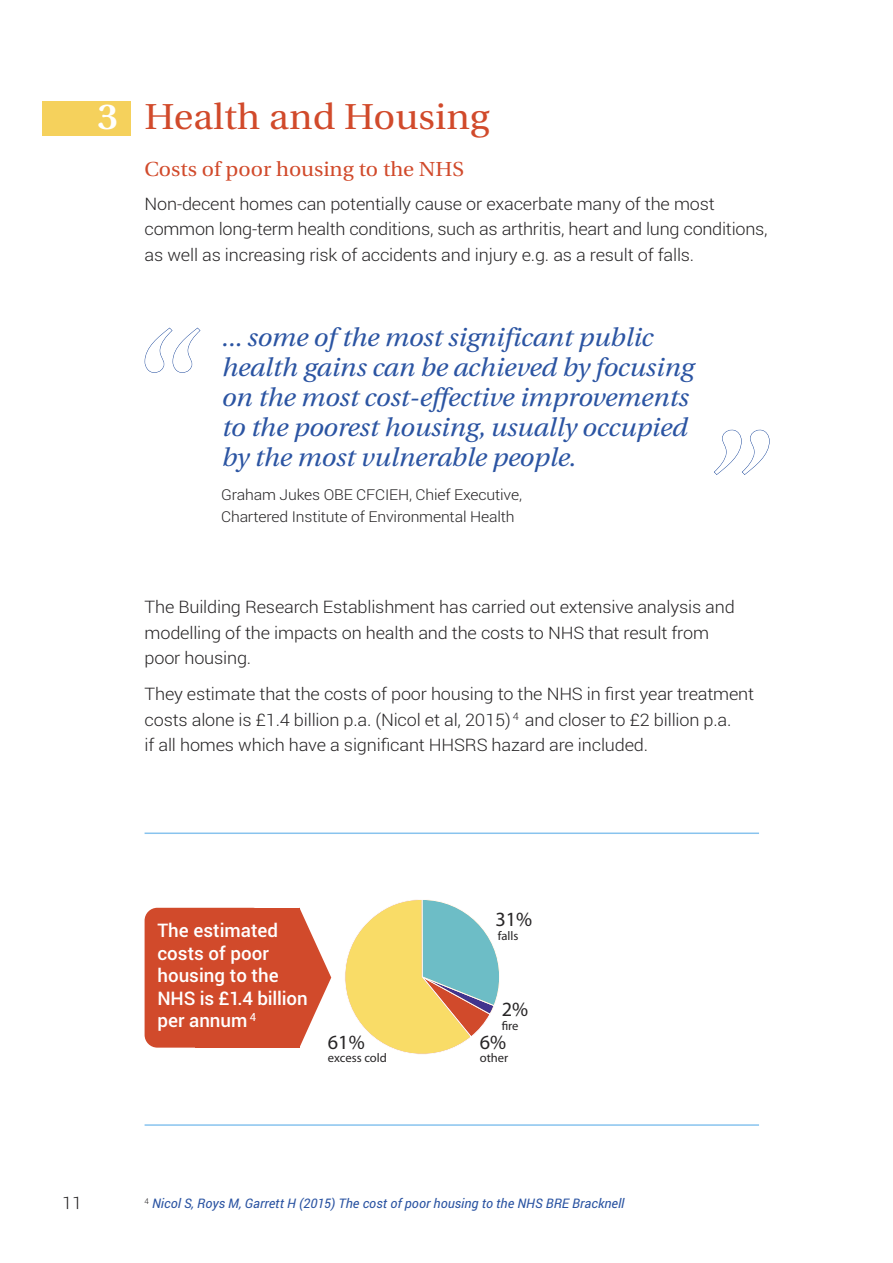
<style>
.page{position:relative;width:893px;height:1263px;background:#fff}
.page>*{position:absolute;margin:0;border:0;box-sizing:border-box;transform-origin:0 0}
.t1{font:36px "Utopia";letter-spacing:.005em;color:#d14a2b;scale:1.05 1}
.t2{font:600 36px "Utopia";color:#fff;scale:1.05 1}
.t3{font:italic 25.5px/30px "Utopia";letter-spacing:-.01em;color:#2b54a2;scale:1.05 1}
.t4{font:20.25px "Utopia";color:#d14a2b;scale:1.05 1}
.t5{font:20.25px "Myriad Pro";color:#272526}
.t6{font:500 18.75px/22.5px "Roboto";color:#fff}
.t7{font:300 17.25px/25.5px "Roboto";letter-spacing:-.01em;color:#272526;scale:1.05 1}
.t8{font:300 15px/22.5px "Roboto";letter-spacing:-.01em;color:#272526;scale:1.05 1}
.t9{font:italic 13.2px "Roboto";color:#2b54a2}
.t10{font:12.6px "Myriad Pro";color:#272526}
</style>
<div class="page">
<div style="left:43px;top:101px;width:88px;height:34px;background:#f5d15c"></div>
<svg style="left:145px;top:328px;width:55px;height:45px"></svg>
<svg style="left:714px;top:429px;width:56px;height:46px"></svg>
<div style="left:145px;top:908px;width:120px;height:139px;background:#d14a2b;border-radius:13px"></div>
<div style="left:195px;top:908px;width:105px;height:139px;background:#d14a2b"></div>
<svg style="left:299px;top:899px;width:201px;height:156px"></svg>
<hr style="left:145px;top:1124px;width:614px;height:2px;background:#88c3ee">
<hr style="left:145px;top:832px;width:614px;height:2px;background:#88c3ee">
<h1 class="t2" style="left:97px;top:102px;width:21px">3</h1>
<h1 class="t1" style="left:145px;top:102px;width:330px">Health and Housing</h1>
<p class="t4" style="left:145px;top:160px;width:306px">Costs of poor housing to the NHS</p>
<p class="t7" style="left:145px;top:191px;width:595px">Non-decent homes can potentially cause or exacerbate many of the most common long-term health conditions, such as arthritis, heart and lung conditions, as well as increasing risk of accidents and injury e.g. as a result of falls.</p>
<h2 class="t3" style="left:221px;top:325px;width:451px">... some of the most significant public health gains can be achieved by focusing on the most cost-effective improvements to the poorest housing, usually occupied by the most vulnerable people.</h2>
<p class="t8" style="left:221px;top:483px;width:288px">Graham Jukes OBE CFCIEH, Chief Executive,<br>Chartered Institute of Environmental Health</p>
<p class="t7" style="left:145px;top:595px;width:564px">The Building Research Establishment has carried out extensive analysis and modelling of the impacts on health and the costs to NHS that result from poor housing.</p>
<p class="t7" style="left:145px;top:682px;width:582px">They estimate that the costs of poor housing to the NHS in first year treatment costs alone is £1.4 billion p.a. (Nicol et al, 2015) <sup>4</sup> and closer to £2 billion p.a.<br>if all homes which have a significant HHSRS hazard are included.</p>
<p class="t7" style="left:62px;top:1190px;width:21px">11</p>
<p class="t6" style="left:157px;top:919px;width:152px">The estimated costs of poor housing to the<br>NHS is £1.4 billion per annum <sup>4</sup></p>
<p class="t5" style="left:328px;top:1034px;width:38px">61%</p>
<p class="t10" style="left:328px;top:1053px;width:61px">excess cold</p>
<p class="t5" style="left:495px;top:911px;width:38px">31%</p>
<p class="t10" style="left:498px;top:931px;width:22px">falls</p>
<p class="t5" style="left:502px;top:1002px;width:28px">2%</p>
<p class="t10" style="left:502px;top:1021px;width:18px">fire</p>
<p class="t5" style="left:480px;top:1034px;width:28px">6%</p>
<p class="t10" style="left:480px;top:1053px;width:30px">other</p>
<p class="t9" style="left:145px;top:1196px;width:481px"><sup>4</sup> Nicol S, Roys M, Garrett H (2015) The cost of poor housing to the NHS BRE Bracknell</p>
</div>
